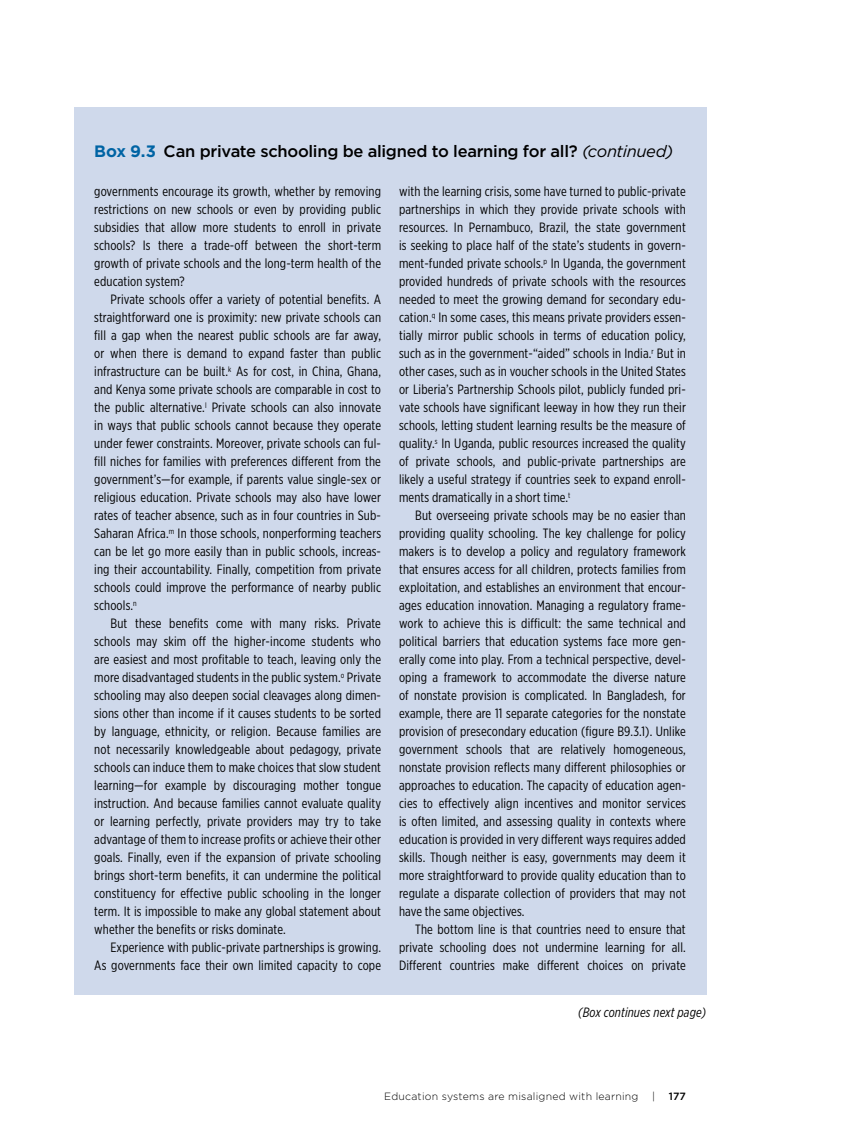
<style>
.page{position:relative;width:864px;height:1134px;background:#fff}
.page>*{position:absolute;margin:0;border:0;box-sizing:border-box;transform-origin:0 0}
.t1{font:500 16.5px "Gotham";letter-spacing:-.015em;color:#000}
.t2{font:13.5px/18px "Gotham X Narrow";letter-spacing:.01em;color:#000;text-align:justify}
.t3{font:italic 13.5px "Gotham X Narrow";letter-spacing:.01em;color:#000}
.t4{font:300 10.5px "Gotham";letter-spacing:.02em;color:#000}
.t5{font:500 10.5px "Gotham";color:#000}
.s1{font-weight:700;color:#0064a4}
.s2{font-weight:400;font-style:italic}
</style>
<div class="page">
<div style="left:74px;top:107px;width:632px;height:887px;background:#cfd9eb"></div>
<p class="t1" style="left:94px;top:142px;width:581px"><span class="s1">Box 9.3</span> Can private schooling be aligned to learning for all? <span class="s2">(continued)</span></p>
<p class="t2" style="left:94px;top:182px;width:288px">governments encourage its growth, whether by removing restrictions on new schools or even by providing public subsidies that allow more students to enroll in private schools? Is there a trade-off between the short-term growth of private schools and the long-term health of the education system?</p>
<p class="t2" style="left:94px;top:290px;width:288px;text-indent:16px">Private schools offer a variety of potential benefits. A straightforward one is proximity: new private schools can fill a gap when the nearest public schools are far away, or when there is demand to expand faster than public infrastructure can be built.<sup>k</sup> As for cost, in China, Ghana, and Kenya some private schools are comparable in cost to the public alternative.<sup>l</sup> Private schools can also innovate in ways that public schools cannot because they operate under fewer constraints. Moreover, private schools can ful&shy;fill niches for families with preferences different from the government’s—for example, if parents value single-sex or religious education. Private schools may also have lower rates of teacher absence, such as in four countries in Sub-Saharan Africa.<sup>m</sup> In those schools, nonperforming teachers can be let go more easily than in public schools, increas&shy;ing their accountability. Finally, competition from private schools could improve the performance of nearby public schools.<sup>n</sup></p>
<p class="t2" style="left:94px;top:614px;width:288px;text-indent:16px">But these benefits come with many risks. Private schools may skim off the higher-income students who are easiest and most profitable to teach, leaving only the more disadvantaged students in the public system.<sup>o</sup> Private schooling may also deepen social cleavages along dimen&shy;sions other than income if it causes students to be sorted by language, ethnicity, or religion. Because families are not necessarily knowledgeable about pedagogy, private schools can induce them to make choices that slow student learning—for example by discouraging mother tongue instruction. And because families cannot evaluate quality or learning perfectly, private providers may try to take advantage of them to increase profits or achieve their other goals. Finally, even if the expansion of private schooling brings short-term benefits, it can undermine the political constituency for effective public schooling in the longer term. It is impossible to make any global statement about whether the benefits or risks dominate.</p>
<p class="t2" style="left:94px;top:938px;width:288px;text-align:right">Experience with public-private partnerships is growing.<br>As governments face their own limited capacity to cope</p>
<p class="t2" style="left:399px;top:182px;width:288px">with the learning crisis, some have turned to public-private partnerships in which they provide private schools with resources. In Pernambuco, Brazil, the state government is seeking to place half of the state’s students in govern&shy;ment-funded private schools.<sup>p</sup> In Uganda, the government provided hundreds of private schools with the resources needed to meet the growing demand for secondary edu&shy;cation.<sup>q</sup> In some cases, this means private providers essen&shy;tially mirror public schools in terms of education policy, such as in the government-“aided” schools in India.<sup>r</sup> But in other cases, such as in voucher schools in the United States or Liberia’s Partnership Schools pilot, publicly funded pri&shy;vate schools have significant leeway in how they run their schools, letting student learning results be the measure of quality.<sup>s</sup> In Uganda, public resources increased the quality of private schools, and public-private partnerships are likely a useful strategy if countries seek to expand enroll&shy;ments dramatically in a short time.<sup>t</sup></p>
<p class="t2" style="left:399px;top:506px;width:288px;text-indent:16px">But overseeing private schools may be no easier than providing quality schooling. The key challenge for policy makers is to develop a policy and regulatory framework that ensures access for all children, protects families from exploitation, and establishes an environment that encour&shy;ages education innovation. Managing a regulatory frame&shy;work to achieve this is difficult: the same technical and political barriers that education systems face more gen&shy;erally come into play. From a technical perspective, devel&shy;oping a framework to accommodate the diverse nature of nonstate provision is complicated. In Bangladesh, for example, there are 11 separate categories for the nonstate provision of presecondary education (figure B9.3.1). Unlike government schools that are relatively homogeneous, nonstate provision reflects many different philosophies or approaches to education. The capacity of education agen&shy;cies to effectively align incentives and monitor services is often limited, and assessing quality in contexts where education is provided in very different ways requires added skills. Though neither is easy, governments may deem it more straightforward to provide quality education than to regulate a disparate collection of providers that may not have the same objectives.</p>
<p class="t2" style="left:399px;top:920px;width:288px;text-indent:16px">The bottom line is that countries need to ensure that private schooling does not undermine learning for all.<br>Different countries make different choices on private</p>
<p class="t3" style="left:578px;top:1004px;width:129px">(Box continues next page)</p>
<p class="t4" style="left:384px;top:1090px;width:256px">Education systems are misaligned with learning</p>
<p class="t4" style="left:652px;top:1090px;width:5px">|</p>
<p class="t5" style="left:669px;top:1091px;width:18px">177</p>
</div>
